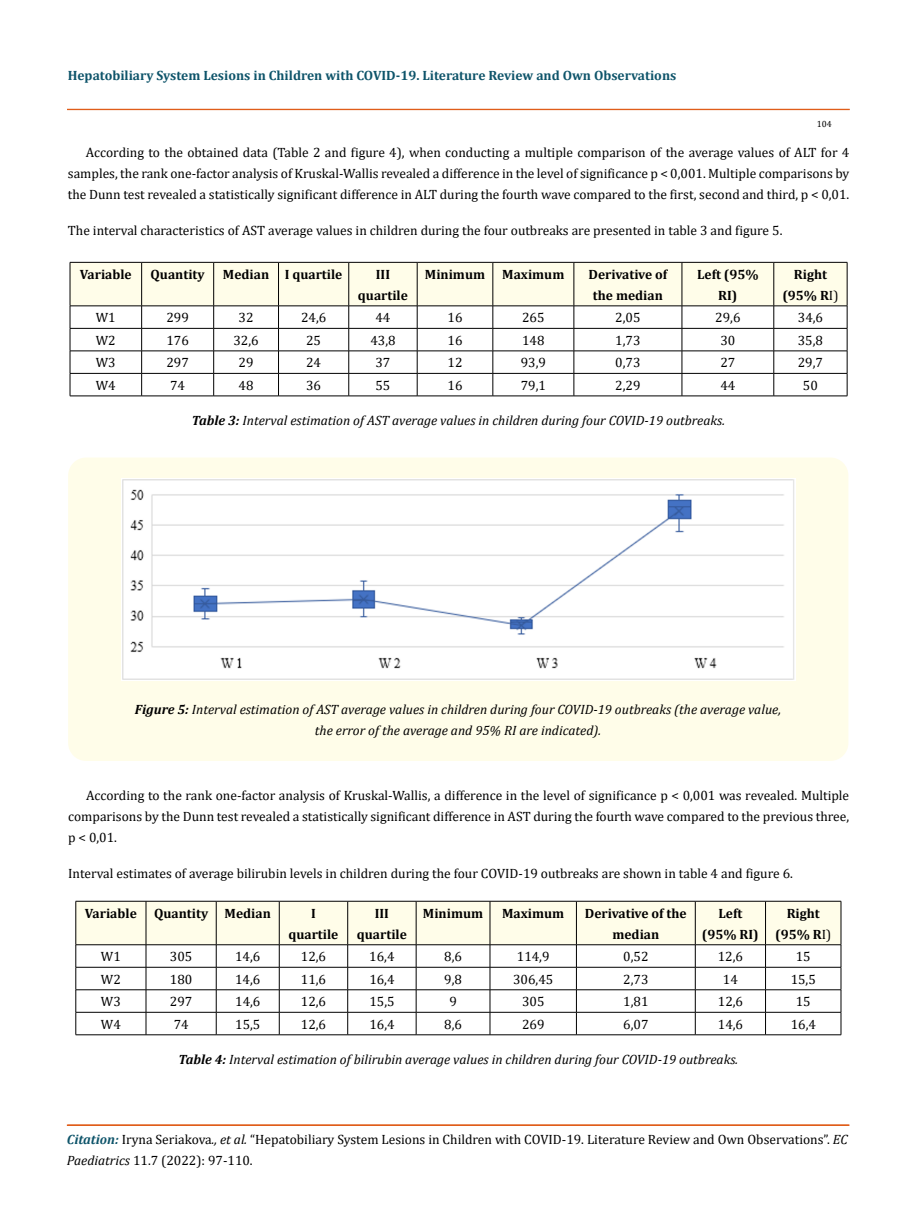
<style>
.page{position:relative;width:917px;height:1226px;background:#fff}
.page>*{position:absolute;margin:0;border:0;box-sizing:border-box;transform-origin:0 0}
.t1{font:13.5px/21px "Cambria";color:#000;text-align:justify}
.t2{font:italic 13.5px/21px "Cambria";color:#000;text-align:center}
.t3{font:700 13.5px/21px "Cambria";color:#000;text-align:center}
.t4{font:700 13.5px "Cambria";color:#0e546a}
.t5{font:9px "Cambria";color:#000}
.s1{font-weight:400}
.s2{font-weight:700}
.s3{font-weight:700;font-style:italic;color:#0e546a}
.s4{font-style:italic}
</style>
<div class="page">
<div style="left:67px;top:109px;width:782px;height:1px;border:1px solid #e05d1a"></div>
<hr style="left:67px;top:1125px;width:782px;height:1px;background:#e05d1a">
<svg style="left:70px;top:262px;width:777px;height:133px"></svg>
<hr style="left:70px;top:395px;width:72px;height:1px;background:#000">
<hr style="left:142px;top:395px;width:72px;height:1px;background:#000">
<hr style="left:214px;top:395px;width:64px;height:1px;background:#000">
<hr style="left:278px;top:395px;width:71px;height:1px;background:#000">
<hr style="left:349px;top:395px;width:68px;height:1px;background:#000">
<hr style="left:417px;top:395px;width:76px;height:1px;background:#000">
<hr style="left:493px;top:395px;width:81px;height:1px;background:#000">
<hr style="left:574px;top:395px;width:108px;height:1px;background:#000">
<hr style="left:682px;top:395px;width:91px;height:1px;background:#000">
<hr style="left:773px;top:395px;width:74px;height:1px;background:#000">
<div style="left:68px;top:457px;width:780px;height:304px;background:#fffde9;border-radius:18px"></div>
<img style="left:122px;top:478px;width:673px;height:202px">
<svg style="left:76px;top:901px;width:765px;height:133px"></svg>
<hr style="left:76px;top:1034px;width:70px;height:1px;background:#000">
<hr style="left:146px;top:1034px;width:70px;height:1px;background:#000">
<hr style="left:216px;top:1034px;width:63px;height:1px;background:#000">
<hr style="left:279px;top:1034px;width:69px;height:1px;background:#000">
<hr style="left:348px;top:1034px;width:68px;height:1px;background:#000">
<hr style="left:416px;top:1034px;width:74px;height:1px;background:#000">
<hr style="left:490px;top:1034px;width:86px;height:1px;background:#000">
<hr style="left:576px;top:1034px;width:119px;height:1px;background:#000">
<hr style="left:695px;top:1034px;width:70px;height:1px;background:#000">
<hr style="left:765px;top:1034px;width:76px;height:1px;background:#000">
<p class="t4" style="left:68px;top:66px;width:610px">Hepatobiliary System Lesions in Children with COVID-19. Literature Review and Own Observations</p>
<p class="t5" style="left:816px;top:118px;width:16px">104</p>
<p class="t1" style="left:68px;top:142px;width:783px;text-indent:18px">According to the obtained data (Table 2 and figure 4), when conducting a multiple comparison of the average values of ALT for 4 samples, the rank one-factor analysis of Kruskal-Wallis revealed a difference in the level of significance p &lt; 0,001. Multiple comparisons by the Dunn test revealed a statistically significant difference in ALT during the fourth wave compared to the first, second and third, p &lt; 0,01.</p>
<p class="t1" style="left:68px;top:220px;width:716px">The interval characteristics of AST average values in children during the four outbreaks are presented in table 3 and figure 5.</p>
<p class="t3" style="left:80px;top:263px;width:53px">Variable</p>
<p class="t3" style="left:151px;top:263px;width:56px">Quantity</p>
<p class="t3" style="left:223px;top:263px;width:121px">Median I quartile</p>
<p class="t3" style="left:358px;top:263px;width:51px">III quartile</p>
<p class="t3" style="left:425px;top:263px;width:62px">Minimum</p>
<p class="t3" style="left:502px;top:263px;width:64px">Maximum</p>
<p class="t3" style="left:588px;top:263px;width:80px">Derivative of the median</p>
<p class="t3" style="left:697px;top:263px;width:63px">Left (95%<br>RI)</p>
<p class="t3" style="left:782px;top:263px;width:58px">Right (95% R<span class="s1">І)</span></p>
<p class="t1" style="left:96px;top:307px;width:21px">W1</p>
<p class="t1" style="left:166px;top:307px;width:24px">299</p>
<p class="t1" style="left:239px;top:307px;width:16px">32</p>
<p class="t1" style="left:301px;top:307px;width:27px">24,6</p>
<p class="t1" style="left:375px;top:307px;width:16px">44</p>
<p class="t1" style="left:447px;top:307px;width:16px">16</p>
<p class="t1" style="left:522px;top:307px;width:24px">265</p>
<p class="t1" style="left:615px;top:307px;width:27px">2,05</p>
<p class="t1" style="left:715px;top:307px;width:27px">29,6</p>
<p class="t1" style="left:797px;top:307px;width:27px">34,6</p>
<p class="t1" style="left:96px;top:330px;width:21px">W2</p>
<p class="t1" style="left:166px;top:330px;width:24px">176</p>
<p class="t1" style="left:233px;top:330px;width:27px">32,6</p>
<p class="t1" style="left:306px;top:330px;width:16px">25</p>
<p class="t1" style="left:370px;top:330px;width:27px">43,8</p>
<p class="t1" style="left:447px;top:330px;width:16px">16</p>
<p class="t1" style="left:522px;top:330px;width:24px">148</p>
<p class="t1" style="left:615px;top:330px;width:27px">1,73</p>
<p class="t1" style="left:720px;top:330px;width:16px">30</p>
<p class="t1" style="left:797px;top:330px;width:27px">35,8</p>
<p class="t1" style="left:96px;top:352px;width:21px">W3</p>
<p class="t1" style="left:166px;top:352px;width:24px">297</p>
<p class="t1" style="left:238px;top:352px;width:16px">29</p>
<p class="t1" style="left:306px;top:352px;width:16px">24</p>
<p class="t1" style="left:375px;top:352px;width:16px">37</p>
<p class="t1" style="left:447px;top:352px;width:16px">12</p>
<p class="t1" style="left:520px;top:352px;width:27px">93,9</p>
<p class="t1" style="left:615px;top:352px;width:27px">0,73</p>
<p class="t1" style="left:720px;top:352px;width:16px">27</p>
<p class="t1" style="left:797px;top:352px;width:27px">29,7</p>
<p class="t1" style="left:96px;top:375px;width:21px">W4</p>
<p class="t1" style="left:170px;top:375px;width:16px">74</p>
<p class="t1" style="left:238px;top:375px;width:16px">48</p>
<p class="t1" style="left:306px;top:375px;width:16px">36</p>
<p class="t1" style="left:375px;top:375px;width:16px">55</p>
<p class="t1" style="left:447px;top:375px;width:16px">16</p>
<p class="t1" style="left:520px;top:375px;width:27px">79,1</p>
<p class="t1" style="left:615px;top:375px;width:27px">2,29</p>
<p class="t1" style="left:720px;top:375px;width:16px">44</p>
<p class="t1" style="left:803px;top:375px;width:16px">50</p>
<p class="t2" style="left:192px;top:410px;width:534px"><span class="s2">Table 3:</span> Interval estimation of AST average values in children during four COVID-19 outbreaks.</p>
<p class="t2" style="left:135px;top:698px;width:647px"><span class="s2">Figure 5:</span> Interval estimation of AST average values in children during four COVID-19 outbreaks (the average value, the error of the average and 95% RI are indicated).</p>
<p class="t1" style="left:68px;top:785px;width:782px;text-indent:18px">According to the rank one-factor analysis of Kruskal-Wallis, a difference in the level of significance p &lt; 0,001 was revealed. Multiple comparisons by the Dunn test revealed a statistically significant difference in AST during the fourth wave compared to the previous three, p &lt; 0,01.</p>
<p class="t1" style="left:68px;top:863px;width:726px">Interval estimates of average bilirubin levels in children during the four COVID-19 outbreaks are shown in table 4 and figure 6.</p>
<p class="t3" style="left:85px;top:902px;width:53px">Variable</p>
<p class="t3" style="left:154px;top:902px;width:118px">Quantity Median</p>
<p class="t3" style="left:288px;top:902px;width:51px">I quartile</p>
<p class="t3" style="left:357px;top:902px;width:51px">III quartile</p>
<p class="t3" style="left:423px;top:902px;width:62px">Minimum</p>
<p class="t3" style="left:502px;top:902px;width:64px">Maximum</p>
<p class="t3" style="left:585px;top:902px;width:103px">Derivative of the median</p>
<p class="t3" style="left:702px;top:902px;width:58px">Left (95% RI)</p>
<p class="t3" style="left:775px;top:902px;width:58px">Right (95% R<span class="s1">І)</span></p>
<p class="t1" style="left:101px;top:946px;width:21px">W1</p>
<p class="t1" style="left:170px;top:946px;width:24px">305</p>
<p class="t1" style="left:235px;top:946px;width:27px">14,6</p>
<p class="t1" style="left:301px;top:946px;width:27px">12,6</p>
<p class="t1" style="left:369px;top:946px;width:27px">16,4</p>
<p class="t1" style="left:444px;top:946px;width:19px">8,6</p>
<p class="t1" style="left:517px;top:946px;width:34px">114,9</p>
<p class="t1" style="left:623px;top:946px;width:27px">0,52</p>
<p class="t1" style="left:717px;top:946px;width:27px">12,6</p>
<p class="t1" style="left:795px;top:946px;width:16px">15</p>
<p class="t1" style="left:101px;top:968px;width:21px">W2</p>
<p class="t1" style="left:170px;top:968px;width:24px">180</p>
<p class="t1" style="left:235px;top:968px;width:27px">14,6</p>
<p class="t1" style="left:301px;top:968px;width:27px">11,6</p>
<p class="t1" style="left:369px;top:968px;width:27px">16,4</p>
<p class="t1" style="left:444px;top:968px;width:19px">9,8</p>
<p class="t1" style="left:513px;top:968px;width:42px">306,45</p>
<p class="t1" style="left:623px;top:968px;width:27px">2,73</p>
<p class="t1" style="left:723px;top:968px;width:16px">14</p>
<p class="t1" style="left:790px;top:968px;width:27px">15,5</p>
<p class="t1" style="left:101px;top:991px;width:21px">W3</p>
<p class="t1" style="left:170px;top:991px;width:24px">297</p>
<p class="t1" style="left:235px;top:991px;width:27px">14,6</p>
<p class="t1" style="left:301px;top:991px;width:27px">12,6</p>
<p class="t1" style="left:369px;top:991px;width:27px">15,5</p>
<p class="t1" style="left:449px;top:991px;width:9px">9</p>
<p class="t1" style="left:522px;top:991px;width:24px">305</p>
<p class="t1" style="left:623px;top:991px;width:27px">1,81</p>
<p class="t1" style="left:717px;top:991px;width:27px">12,6</p>
<p class="t1" style="left:795px;top:991px;width:16px">15</p>
<p class="t1" style="left:101px;top:1013px;width:21px">W4</p>
<p class="t1" style="left:174px;top:1013px;width:16px">74</p>
<p class="t1" style="left:235px;top:1013px;width:27px">15,5</p>
<p class="t1" style="left:301px;top:1013px;width:27px">12,6</p>
<p class="t1" style="left:369px;top:1013px;width:27px">16,4</p>
<p class="t1" style="left:444px;top:1013px;width:19px">8,6</p>
<p class="t1" style="left:522px;top:1013px;width:24px">269</p>
<p class="t1" style="left:623px;top:1013px;width:27px">6,07</p>
<p class="t1" style="left:717px;top:1013px;width:27px">14,6</p>
<p class="t1" style="left:790px;top:1013px;width:27px">16,4</p>
<p class="t2" style="left:179px;top:1048px;width:561px"><span class="s2">Table 4:</span> Interval estimation of bilirubin average values in children during four COVID-19 outbreaks.</p>
<p class="t1" style="left:67px;top:1128px;width:782px"><span class="s3">Citation:</span> Iryna Seriakova<span class="s4">., et al.</span> “Hepatobiliary System Lesions in Children with COVID-19. Literature Review and Own Observations”. <span class="s4">EC<br>Paediatrics</span> 11.7 (2022): 97-110.</p>
</div>
